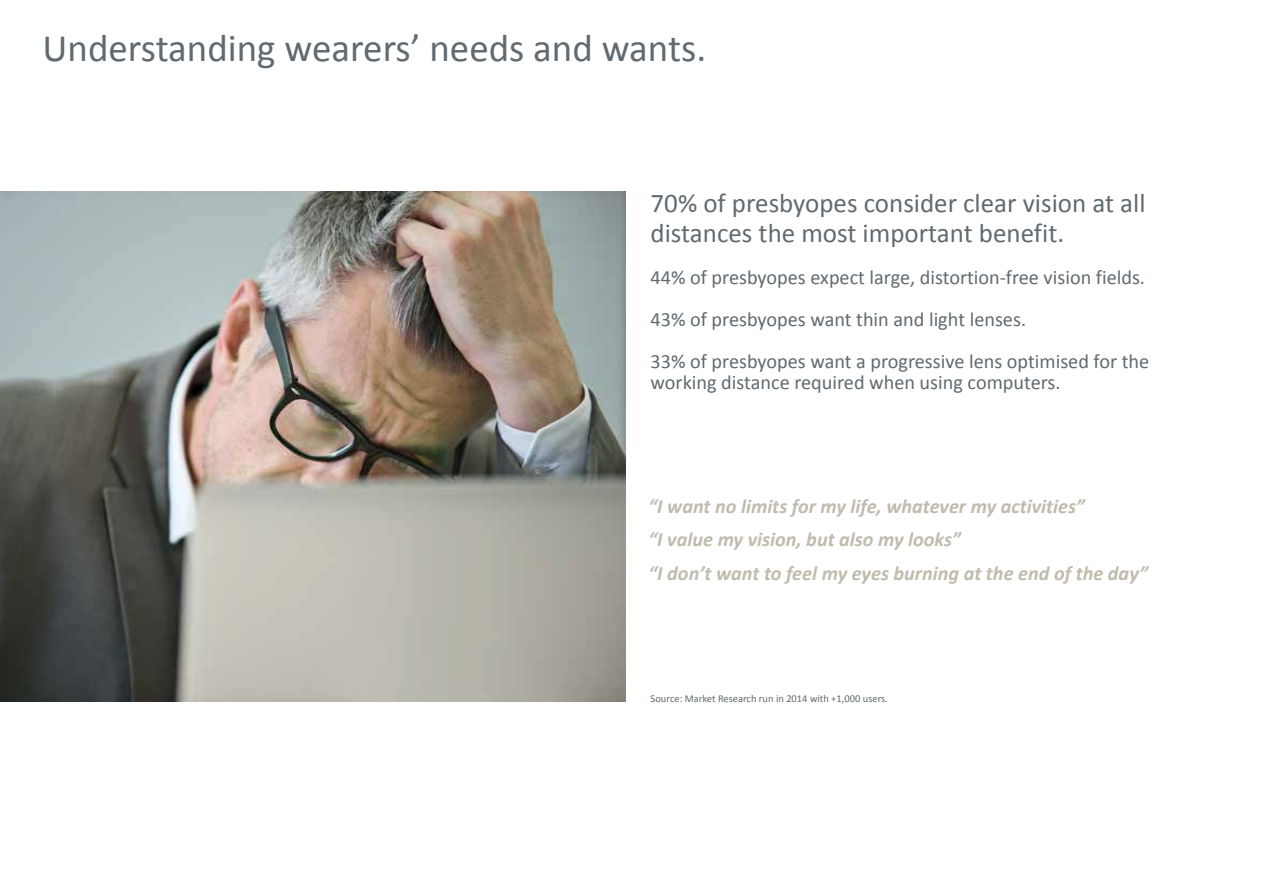
<style>
.page{position:relative;width:1263px;height:893px;background:#fff}
.page>*{position:absolute;margin:0;border:0;box-sizing:border-box;transform-origin:0 0}
.t1{font:39px "Calibri";letter-spacing:-.005em;color:#606a70}
.t2{font:27px/30px "Calibri";color:#606a70}
.t3{font:20.25px/42px "Calibri";color:#606a70}
.t4{font:italic 700 20.25px/33.8px "Calibri";color:#c0bbad}
.t5{font:10.5px "Calibri";color:#606a70}
</style>
<div class="page">
<img style="left:0;top:191px;width:625px;height:511px">
<h1 class="t1" style="left:43px;top:24px;width:665px">Understanding wearers’ needs and wants.</h1>
<h2 class="t2" style="left:651px;top:188px;width:496px">70% of presbyopes consider clear vision at all distances the most important benefit.</h2>
<p class="t3" style="left:651px;top:256px;width:500px">44% of presbyopes expect large, distortion-free vision fields.<br>43% of presbyopes want thin and light lenses.<br>33% of presbyopes want a progressive lens optimised for the</p>
<p class="t3" style="left:651px;top:361px;width:411px">working distance required when using computers.</p>
<p class="t4" style="left:648px;top:488px;width:501px">“I want no limits for my life, whatever my activities”<br>“I value my vision, but also my looks”<br>“I don’t want to feel my eyes burning at the end of the day”</p>
<p class="t5" style="left:651px;top:691px;width:239px">Source: Market Research run in 2014 with +1,000 users.</p>
</div>
